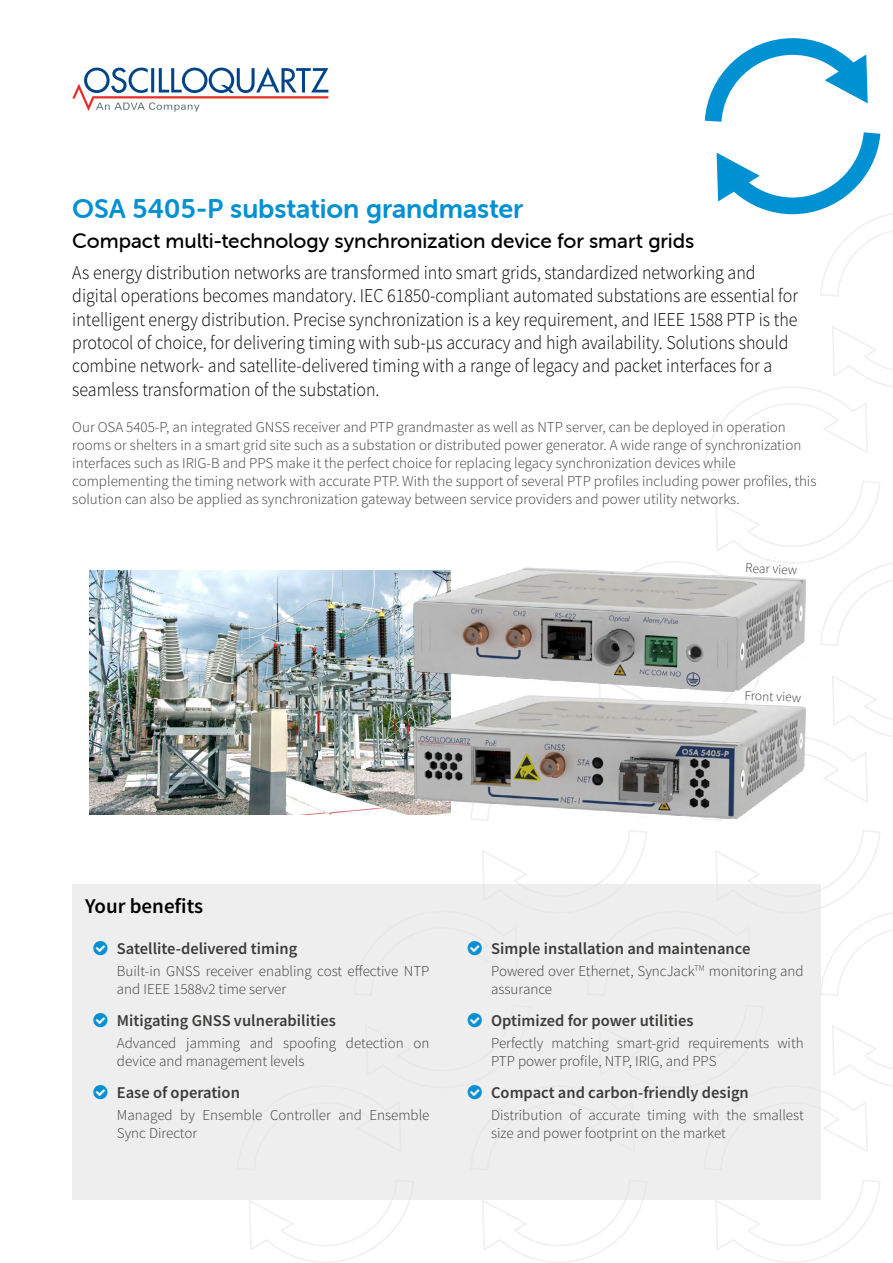
<style>
.page{position:relative;width:893px;height:1263px;background:#fff}
.page>*{position:absolute;margin:0;border:0;box-sizing:border-box;transform-origin:0 0}
.Header_Blue{font:27px "Museo Sans Rounded 700";letter-spacing:-.005em;color:#0091d3}
.Header_Black{font:21px "Museo Sans Rounded 500";letter-spacing:-.005em;color:#000}
.t1{font:600 21px "Source Sans Pro";color:#000}
.Intro_Black{font:300 19.5px/23.4px "Source Sans Pro";color:#000;scale:.92 1}
.t2{font:600 16.5px "Source Sans Pro";color:#3c3c3b}
.Body_-_Black_90{font:300 15px/18px "Source Sans Pro";color:#3c3c3b}
.Legend_body{font:300 13.5px "Source Sans Pro";color:#3c3c3b}
.s1{color:#0091d3}
</style>
<div class="page">
<svg style="left:704px;top:326px;width:189px;height:145px"></svg>
<svg style="left:645px;top:481px;width:248px;height:165px"></svg>
<svg style="left:470px;top:675px;width:423px;height:146px"></svg>
<svg style="left:249px;top:1200px;width:161px;height:63px"></svg>
<svg style="left:482px;top:1200px;width:161px;height:63px"></svg>
<svg style="left:715px;top:1180px;width:165px;height:83px"></svg>
<svg style="left:353px;top:830px;width:540px;height:166px"></svg>
<svg style="left:821px;top:1025px;width:72px;height:127px"></svg>
<svg style="left:705px;top:38px;width:163px;height:84px"></svg>
<svg style="left:717px;top:132px;width:176px;height:164px"></svg>
<svg style="left:72px;top:67px;width:256px;height:45px"></svg>
<div style="left:72px;top:885px;width:749px;height:315px;background:#eee"></div>
<img style="left:89px;top:570px;width:362px;height:245px">
<img style="left:413px;top:695px;width:393px;height:124px">
<img style="left:413px;top:567px;width:393px;height:125px">
<p class="Header_Blue" style="left:72px;top:194px;width:453px">OSA 5405-P substation grandmaster</p>
<p class="Header_Black" style="left:72px;top:229px;width:624px">Compact multi-technology synchronization device for smart grids</p>
<p class="Intro_Black" style="left:72px;top:261px;width:790px">As energy distribution networks are transformed into smart grids, standardized networking and digital operations becomes mandatory. IEC 61850-compliant automated substations are essential for intelligent energy distribution. Precise synchronization is a key requirement, and IEEE 1588 PTP is the protocol of choice, for delivering timing with sub-µs accuracy and high availability. Solutions should combine network- and satellite-delivered timing with a range of legacy and packet interfaces for a seamless transformation of the substation.</p>
<p class="Body_-_Black_90" style="left:72px;top:418px;width:746px">Our OSA 5405-P, an integrated GNSS receiver and PTP grandmaster as well as NTP server, can be deployed in operation rooms or shelters in a smart grid site such as a substation or distributed power generator. A wide range of synchronization interfaces such as IRIG-B and PPS make it the perfect choice for replacing legacy synchronization devices while complementing the timing network with accurate PTP. With the support of several PTP profiles including power profiles, this solution can also be applied as synchronization gateway between service providers and power utility networks.</p>
<p class="Legend_body" style="left:746px;top:560px;width:54px;rotate:2deg">Rear view</p>
<p class="Legend_body" style="left:745px;top:687px;width:58px;rotate:2deg">Front view</p>
<h2 class="t1" style="left:85px;top:893px;width:120px">Your benefits</h2>
<p class="t2" style="left:94px;top:938px;width:205px"><span class="s1">□</span> Satellite-delivered timing</p>
<p class="Body_-_Black_90" style="left:117px;top:962px;width:314px">Built-in GNSS receiver enabling cost effective NTP and IEEE 1588v2 time server</p>
<p class="t2" style="left:94px;top:1010px;width:244px"><span class="s1">□</span> Mitigating GNSS vulnerabilities</p>
<p class="Body_-_Black_90" style="left:117px;top:1034px;width:314px">Advanced jamming and spoofing detection on device and management levels</p>
<p class="t2" style="left:94px;top:1082px;width:148px"><span class="s1">□</span> Ease of operation</p>
<p class="Body_-_Black_90" style="left:117px;top:1106px;width:314px">Managed by Ensemble Controller and Ensemble<br>Sync Director</p>
<p class="t2" style="left:468px;top:938px;width:284px"><span class="s1">□</span> Simple installation and maintenance</p>
<p class="Body_-_Black_90" style="left:491px;top:962px;width:314px">Powered over Ethernet, SyncJack<sup>TM</sup> monitoring and assurance</p>
<p class="t2" style="left:468px;top:1010px;width:227px"><span class="s1">□</span> Optimized for power utilities</p>
<p class="Body_-_Black_90" style="left:491px;top:1034px;width:314px">Perfectly matching smart-grid requirements with<br>PTP power profile, NTP, IRIG, and PPS</p>
<p class="t2" style="left:468px;top:1082px;width:283px"><span class="s1">□</span> Compact and carbon-friendly design</p>
<p class="Body_-_Black_90" style="left:491px;top:1106px;width:314px">Distribution of accurate timing with the smallest size and power footprint on the market</p>
</div>
